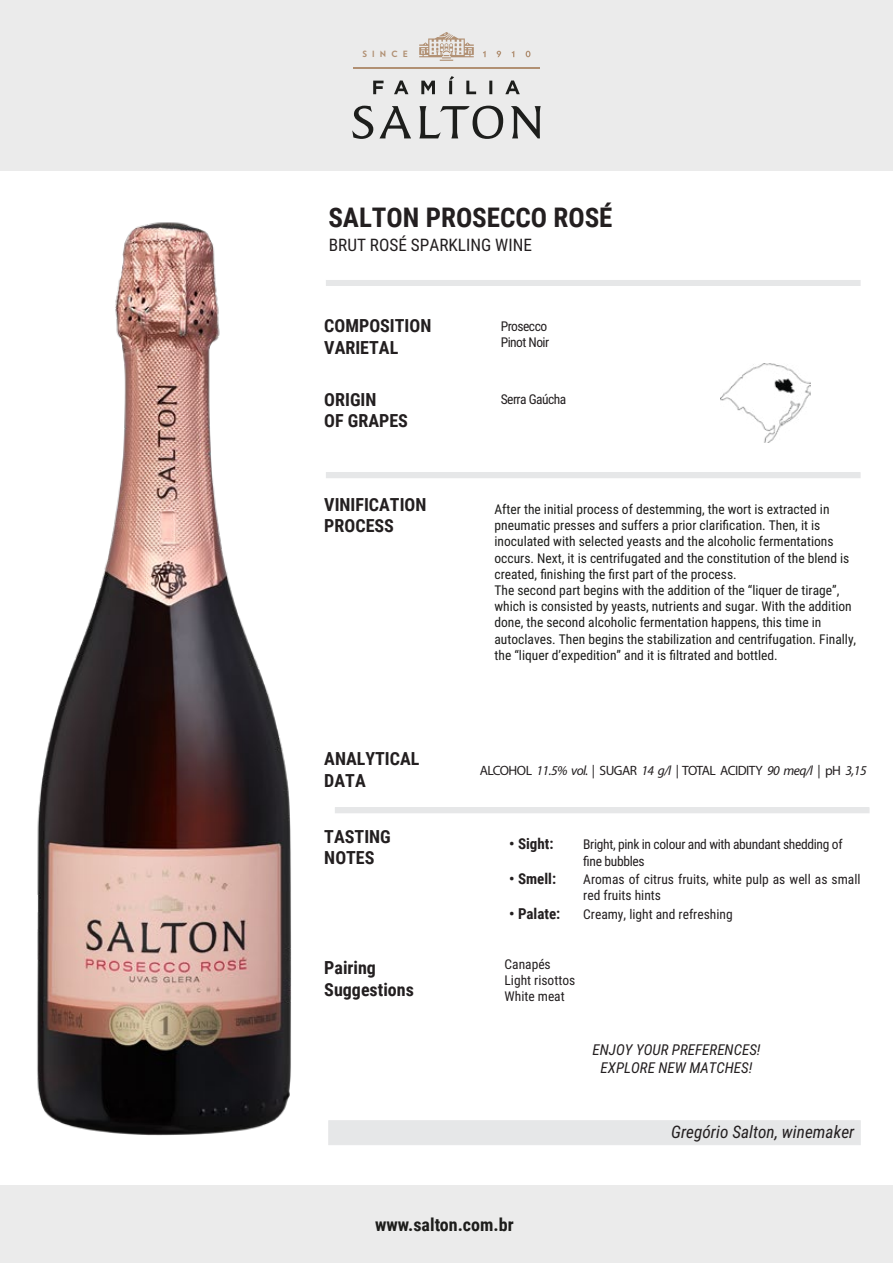
<style>
.page{position:relative;width:893px;height:1263px;background:#fff}
.page>*{position:absolute;margin:0;border:0;box-sizing:border-box;transform-origin:0 0}
.t1{font:700 27px "Roboto Condensed";color:#231f20}
.t2{font:700 18px/21.6px "Roboto Condensed";color:#231f20}
.t3{font:700 18px "Roboto Condensed";color:#1d1d1b}
.t4{font:italic 17.25px "Roboto Condensed";color:#231f20}
.t5{font:17.25px "Roboto Condensed";color:#231f20}
.t6{font:italic 15px/18px "Roboto Condensed";color:#231f20;text-align:center}
.t7{font:700 15px "Roboto Condensed";color:#231f20}
.t8{font:13.5px/16.2px "Roboto Condensed";color:#1d1d1b}
.t9{font:13.5px/16.2px "Roboto Condensed";color:#231f20}
.t10{font:13.5px/16.2px "Roboto Condensed";letter-spacing:-.025em;color:#231f20}
.t11{font:13.5px "Myriad Pro";letter-spacing:-.04em;color:#231f20}
.t12{font:13.5px/16.2px "Roboto Condensed";letter-spacing:-.04em;color:#231f20}
.t13{font:900 8.55px "Guess Sans";letter-spacing:.6em;color:#b19073}
.s1{font-style:italic}
</style>
<div class="page">
<img style="left:721px;top:363px;width:89px;height:79px">
<div style="left:395px;top:280px;width:466px;height:6px;background:#e6e7e8"></div>
<div style="left:395px;top:472px;width:466px;height:6px;background:#e6e7e8"></div>
<div style="left:395px;top:807px;width:475px;height:6px;background:#e6e7e8"></div>
<div style="left:328px;top:1120px;width:533px;height:25px;background:#e6e7e8"></div>
<div style="left:0;top:0;width:893px;height:171px;background:#ebebeb"></div>
<div style="left:0;top:1186px;width:893px;height:77px;background:#ebebeb"></div>
<svg style="left:352px;top:105px;width:189px;height:34px"></svg>
<hr style="left:353px;top:68px;width:187px;height:1px;background:#b19073">
<svg style="left:373px;top:32px;width:157px;height:63px"></svg>
<img style="left:37px;top:222px;width:358px;height:923px">
<p class="t13" style="left:362px;top:49px;width:47px">SINCE</p>
<h1 class="t1" style="left:328px;top:199px;width:286px">SALTON PROSECCO ROSÉ</h1>
<p class="t5" style="left:329px;top:232px;width:205px">BRUT ROSÉ SPARKLING WINE</p>
<h2 class="t2" style="left:324px;top:314px;width:109px">COMPOSITION<br>VARIETAL</h2>
<h2 class="t2" style="left:324px;top:388px;width:85px">ORIGIN<br>OF GRAPES</h2>
<h2 class="t2" style="left:324px;top:493px;width:104px">VINIFICATION<br>PROCESS</h2>
<h2 class="t2" style="left:324px;top:747px;width:97px">ANALYTICAL<br>DATA</h2>
<h2 class="t2" style="left:324px;top:825px;width:68px">TASTING<br>NOTES</h2>
<h2 class="t2" style="left:324px;top:956px;width:91px">Pairing<br>Suggestions</h2>
<p class="t12" style="left:501px;top:318px;width:50px">Prosecco<br>Pinot Noir</p>
<p class="t12" style="left:501px;top:391px;width:67px">Serra Gaúcha</p>
<p class="t8" style="left:494px;top:501px;width:363px">After the initial process of destemming, the wort is extracted in pneumatic presses and suffers a prior clarification. Then, it is inoculated with selected yeasts and the alcoholic fermentations occurs. Next, it is centrifugated and the constitution of the blend is created, finishing the first part of the process.<br>The second part begins with the addition of the “liquer de tirage”, which is consisted by yeasts, nutrients and sugar. With the addition done, the second alcoholic fermentation happens, this time in autoclaves. Then begins the stabilization and centrifugation. Finally, the “liquer d’expedition” and it is filtrated and bottled.</p>
<p class="t11" style="left:480px;top:762px;width:388px">ALCOHOL <span class="s1">11.5% vol.</span> | SUGAR <span class="s1">14 g/l</span> | TOTAL ACIDITY <span class="s1">90 meq/l</span> | pH <span class="s1">3,15</span></p>
<p class="t7" style="left:509px;top:833px;width:46px">• Sight:</p>
<p class="t7" style="left:509px;top:868px;width:48px">• Smell:</p>
<p class="t7" style="left:509px;top:903px;width:53px">• Palate:</p>
<p class="t10" style="left:583px;top:836px;width:261px">Bright, pink in colour and with abundant shedding of fine bubbles</p>
<p class="t9" style="left:583px;top:871px;width:279px">Aromas of citrus fruits, white pulp as well as small red fruits hints</p>
<p class="t9" style="left:583px;top:905px;width:151px">Creamy, light and refreshing</p>
<p class="t9" style="left:505px;top:955px;width:72px">Canapés<br>Light risottos<br>White meat</p>
<p class="t6" style="left:593px;top:1040px;width:169px">ENJOY YOUR PREFERENCES!<br>EXPLORE NEW MATCHES!</p>
<p class="t4" style="left:671px;top:1119px;width:185px">Gregório Salton, winemaker</p>
<h2 class="t3" style="left:375px;top:1212px;width:140px">www.salton.com.br</h2>
</div>
